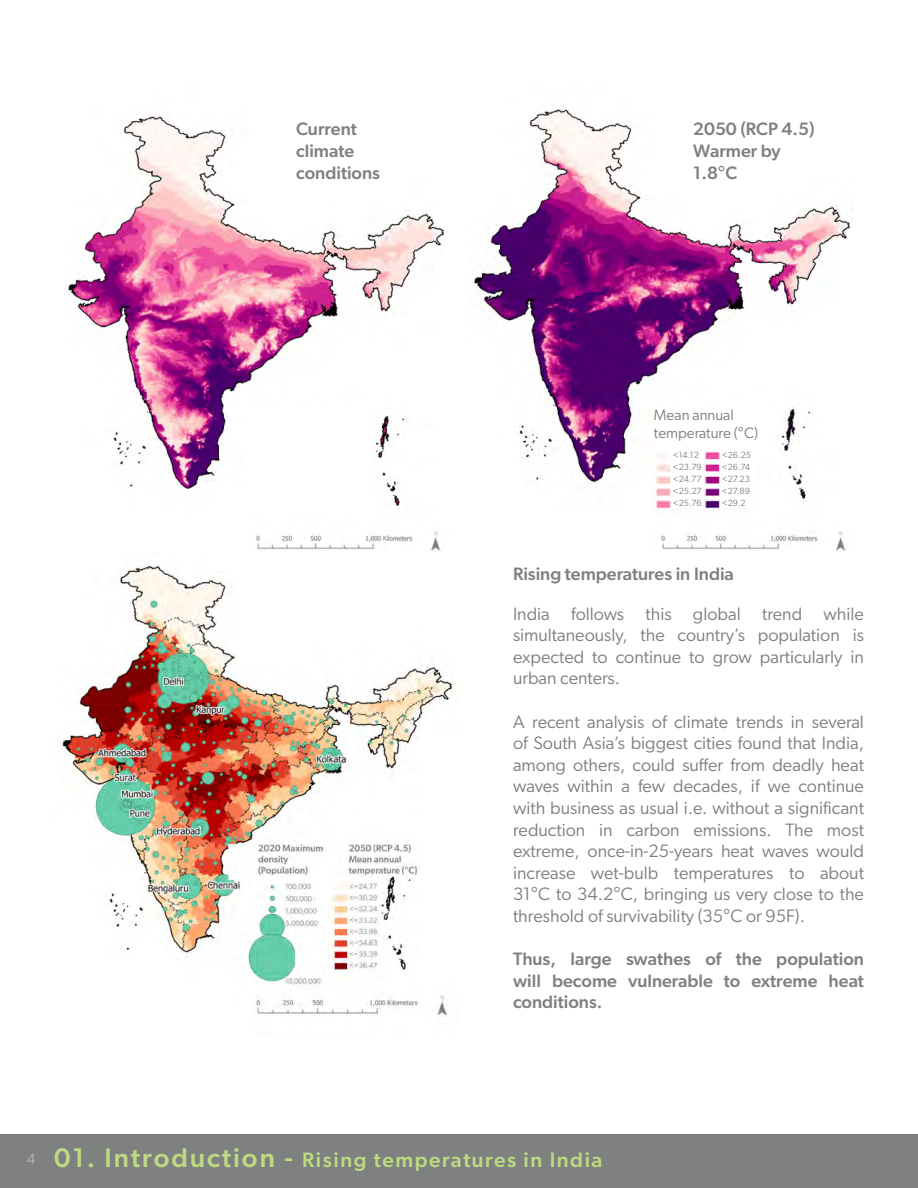
<style>
.page{position:relative;width:918px;height:1188px;background:#fff}
.page>*{position:absolute;margin:0;border:0;box-sizing:border-box;transform-origin:0 0}
.t1{font:500 21px "Gibson";letter-spacing:.075em;color:#bcda80}
.t2{font:18px/21.6px "Gibson";color:#7f8080;text-align:justify}
.t3{font:500 18px/21.6px "Gibson";color:#7f8080}
.t4{font:15px/18px "Gibson";color:#7f8080}
.t5{font:15px "Gibson";color:#b6b4b4}
.t6{font:9px/12px "Gibson";color:#7f8080}
.s1{font-size:27px}
</style>
<div class="page">
<div style="left:0;top:1134px;width:918px;height:54px;background:#7f8080"></div>
<img style="left:62px;top:563px;width:392px;height:453px">
<img style="left:64px;top:116px;width:383px;height:435px">
<img style="left:473px;top:107px;width:377px;height:444px">
<div style="left:244px;top:408px;width:125px;height:109px;background:#fff"></div>
<div style="left:654px;top:408px;width:120px;height:42px;background:#fff"></div>
<div style="left:673px;top:451px;width:31px;height:56px;background:#fff"></div>
<div style="left:722px;top:451px;width:31px;height:56px;background:#fff"></div>
<p class="t3" style="left:296px;top:118px;width:85px">Current climate conditions</p>
<p class="t3" style="left:693px;top:118px;width:123px">2050 (RCP 4.5)<br>Warmer by<br>1.8°C</p>
<p class="t4" style="left:654px;top:406px;width:106px">Mean annual temperature (°C)</p>
<p class="t6" style="left:673px;top:449px;width:30px">&lt;14.12 &lt;23.79 &lt;24.77 &lt;25.27 &lt;25.76</p>
<p class="t6" style="left:722px;top:449px;width:31px">&lt;26.25 &lt;26.74 &lt;27.23 &lt;27.89 &lt;29.2</p>
<p class="t3" style="left:513px;top:562px;width:222px">Rising temperatures in India</p>
<p class="t2" style="left:513px;top:602px;width:353px">India follows this global trend while simultaneously, the country’s population is expected to continue to grow particularly in urban centers.</p>
<p class="t2" style="left:513px;top:710px;width:353px">A recent analysis of climate trends in several of South Asia’s biggest cities found that India, among others, could suffer from deadly heat waves within a few decades, if we continue with business as usual i.e. without a significant reduction in carbon emissions. The most extreme, once-in-25-years heat waves would increase wet-bulb temperatures to about 31°C to 34.2°C, bringing us very close to the threshold of survivability (35°C or 95F).</p>
<p class="t3" style="left:513px;top:948px;width:352px;text-align:justify">Thus, large swathes of the population will become vulnerable to extreme heat conditions.</p>
<p class="t5" style="left:27px;top:1150px;width:10px">4</p>
<p class="t1" style="left:54px;top:1147px;width:550px"><span class="s1">01. Introduction -</span> Rising temperatures in India</p>
</div>
